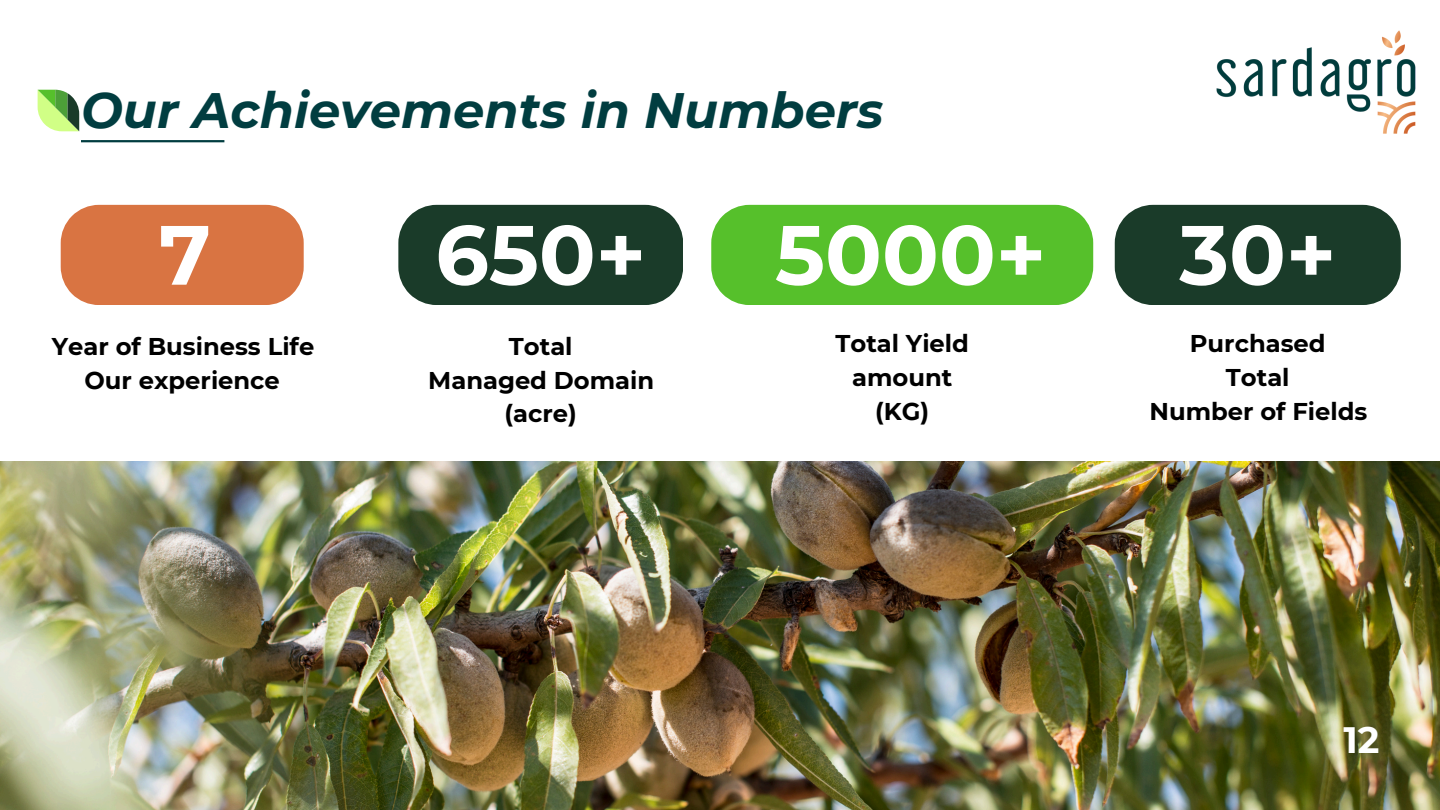
<style>
.page{position:relative;width:1440px;height:810px;background:#fff}
.page>*{position:absolute;margin:0;border:0;box-sizing:border-box;transform-origin:0 0}
.t1{font:700 83.9px "Montserrat";color:#fff}
.t2{font:italic 700 49.7px "Montserrat";color:#013d40}
.t3{font:700 36.7px "Montserrat";color:#fff}
.t4{font:700 24.2px "Montserrat";color:#000}
</style>
<div class="page">
<img style="left:0;top:461px;width:1440px;height:349px">
<hr style="left:81px;top:140px;width:143px;height:2px;background:#013d40">
<svg style="left:38px;top:90px;width:41px;height:41px;background:#96c672"></svg>
<img style="left:1216px;top:30px;width:200px;height:104px">
<div style="left:61px;top:205px;width:243px;height:100px;background:#d97442"></div>
<div style="left:398px;top:205px;width:285px;height:100px;background:#1a3b29"></div>
<div style="left:711px;top:205px;width:382px;height:100px;background:#56c02b"></div>
<div style="left:1115px;top:205px;width:286px;height:100px;background:#1a3b29"></div>
<h2 class="t2" style="left:81px;top:80px;width:804px">Our Achievements in Numbers</h2>
<p class="t1" style="left:159px;top:203px;width:54px">7</p>
<p class="t1" style="left:435px;top:203px;width:212px">650+</p>
<h1 class="t1" style="left:775px;top:203px;width:273px">5000+</h1>
<h1 class="t1" style="left:1179px;top:203px;width:158px">30+</h1>
<h1 class="t4" style="left:52px;top:331px;width:264px">Year of Business Life</h1>
<p class="t4" style="left:84px;top:365px;width:197px">Our experience</p>
<p class="t4" style="left:509px;top:331px;width:65px">Total</p>
<p class="t4" style="left:428px;top:365px;width:227px">Managed Domain</p>
<p class="t4" style="left:505px;top:399px;width:74px">(acre)</p>
<p class="t4" style="left:836px;top:329px;width:135px">Total Yield</p>
<p class="t4" style="left:852px;top:363px;width:102px">amount</p>
<p class="t4" style="left:875px;top:397px;width:55px">(KG)</p>
<p class="t4" style="left:1190px;top:329px;width:137px">Purchased</p>
<p class="t4" style="left:1226px;top:363px;width:65px">Total</p>
<p class="t4" style="left:1149px;top:397px;width:219px">Number of Fields</p>
<p class="t3" style="left:1344px;top:717px;width:38px">12</p>
</div>
